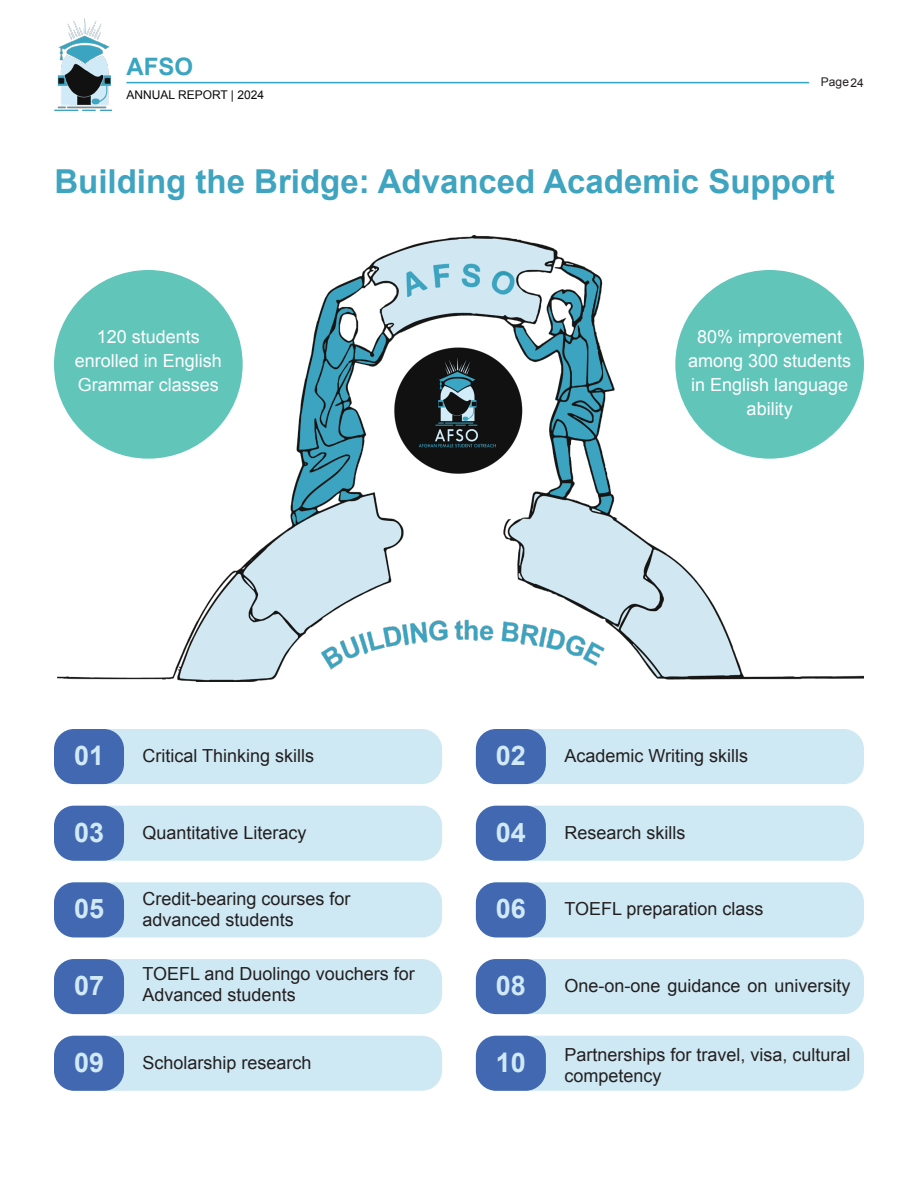
<style>
.page{position:relative;width:918px;height:1188px;background:#fff}
.page>*{position:absolute;margin:0;border:0;box-sizing:border-box;transform-origin:0 0}
.t1{font:700 33px "Arial";color:#3ea4c0}
.t2{font:700 27px "Arial";color:#d0e9f5}
.t3{font:700 24px "Arial";color:#3aa5c1}
.t4{font:18px/21px "Arial";color:#231f20}
.t5{font:18px/24px "Arial";color:#fff;text-align:center}
.t6{font:12px "Arial";color:#0a0b0a}
.t7{font:12px "Arial";color:#231f20}
</style>
<div class="page">
<div style="left:54px;top:729px;width:388px;height:55px;background:#cfe9f4;border-radius:20px"></div>
<div style="left:54px;top:806px;width:388px;height:55px;background:#cfe9f4;border-radius:20px"></div>
<div style="left:54px;top:882px;width:388px;height:55px;background:#cfe9f4;border-radius:20px"></div>
<div style="left:54px;top:959px;width:388px;height:55px;background:#cfe9f4;border-radius:20px"></div>
<div style="left:54px;top:1036px;width:388px;height:55px;background:#cfe9f4;border-radius:20px"></div>
<div style="left:476px;top:729px;width:388px;height:55px;background:#cfe9f4;border-radius:20px"></div>
<div style="left:476px;top:806px;width:388px;height:55px;background:#cfe9f4;border-radius:20px"></div>
<div style="left:476px;top:882px;width:388px;height:55px;background:#cfe9f4;border-radius:20px"></div>
<div style="left:476px;top:959px;width:388px;height:55px;background:#cfe9f4;border-radius:20px"></div>
<div style="left:476px;top:1036px;width:388px;height:55px;background:#cfe9f4;border-radius:20px"></div>
<div style="left:54px;top:729px;width:70px;height:55px;background:#4268b2;border-radius:20px"></div>
<div style="left:54px;top:806px;width:70px;height:55px;background:#4268b2;border-radius:20px"></div>
<div style="left:54px;top:882px;width:70px;height:55px;background:#4268b2;border-radius:20px"></div>
<div style="left:54px;top:959px;width:70px;height:55px;background:#4268b2;border-radius:20px"></div>
<div style="left:54px;top:1036px;width:70px;height:55px;background:#4268b2;border-radius:20px"></div>
<div style="left:476px;top:729px;width:70px;height:55px;background:#4268b2;border-radius:20px"></div>
<div style="left:476px;top:806px;width:70px;height:55px;background:#4268b2;border-radius:20px"></div>
<div style="left:476px;top:882px;width:70px;height:55px;background:#4268b2;border-radius:20px"></div>
<div style="left:476px;top:959px;width:70px;height:55px;background:#4268b2;border-radius:20px"></div>
<div style="left:476px;top:1036px;width:70px;height:55px;background:#4268b2;border-radius:20px"></div>
<img style="left:57px;top:235px;width:807px;height:447px">
<div style="left:54px;top:270px;width:189px;height:189px;background:#61c5ba;border-radius:50%"></div>
<div style="left:675px;top:270px;width:189px;height:189px;background:#61c5ba;border-radius:50%"></div>
<hr style="left:126px;top:82px;width:683px;height:1px;background:#30a4c0">
<img style="left:54px;top:19px;width:58px;height:92px">
<h3 class="t3" style="left:126px;top:51px;width:68px">AFSO</h3>
<p class="t6" style="left:126px;top:87px;width:139px">ANNUAL REPORT | 2024</p>
<p class="t7" style="left:821px;top:74px;width:45px">Page24</p>
<p class="t1" style="left:54px;top:160px;width:782px">Building the Bridge: Advanced Academic Support</p>
<p class="t5" style="left:75px;top:325px;width:149px">120 students enrolled in English<br>Grammar classes</p>
<p class="t5" style="left:688px;top:325px;width:165px">80% improvement among 300 students in English language ability</p>
<p class="t2" style="left:74px;top:738px;width:32px">01</p>
<p class="t4" style="left:143px;top:745px;width:173px">Critical Thinking skills</p>
<p class="t2" style="left:496px;top:738px;width:32px">02</p>
<p class="t4" style="left:564px;top:745px;width:185px">Academic Writing skills</p>
<p class="t2" style="left:74px;top:814px;width:32px">03</p>
<p class="t4" style="left:143px;top:822px;width:166px">Quantitative Literacy</p>
<p class="t2" style="left:496px;top:814px;width:32px">04</p>
<p class="t4" style="left:564px;top:822px;width:123px">Research skills</p>
<p class="t2" style="left:74px;top:891px;width:32px">05</p>
<p class="t4" style="left:143px;top:889px;width:210px">Credit-bearing courses for advanced students</p>
<p class="t2" style="left:496px;top:891px;width:32px">06</p>
<p class="t4" style="left:564px;top:899px;width:201px">TOEFL preparation class</p>
<p class="t2" style="left:74px;top:968px;width:32px">07</p>
<p class="t4" style="left:143px;top:964px;width:274px">TOEFL and Duolingo vouchers for<br>Advanced students</p>
<p class="t2" style="left:496px;top:968px;width:32px">08</p>
<p class="t4" style="left:564px;top:975px;width:288px">One-on-one guidance on university</p>
<p class="t2" style="left:74px;top:1044px;width:32px">09</p>
<p class="t4" style="left:143px;top:1052px;width:171px">Scholarship research</p>
<p class="t2" style="left:496px;top:1044px;width:32px">10</p>
<p class="t4" style="left:564px;top:1044px;width:288px">Partnerships for travel, visa, cultural competency</p>
</div>
